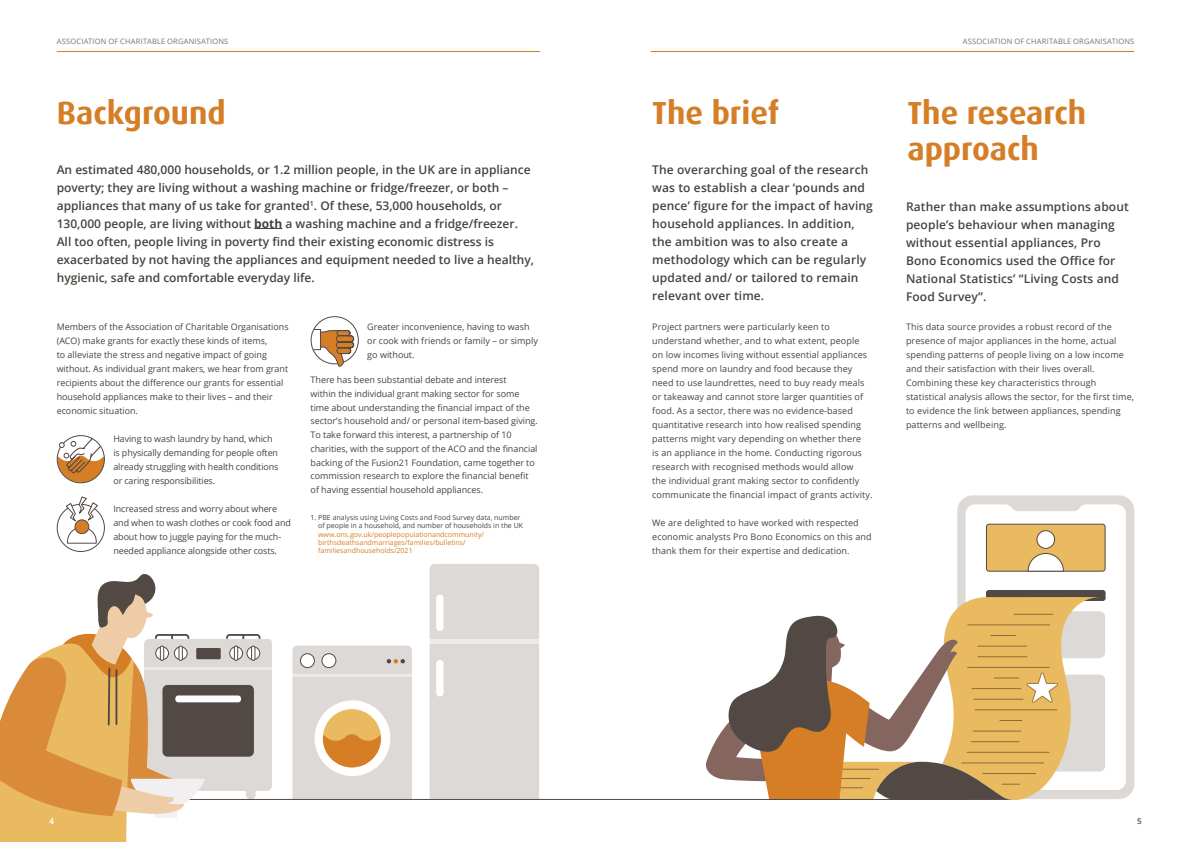
<style>
.page{position:relative;width:1191px;height:842px;background:#fff}
.page>*{position:absolute;margin:0;border:0;box-sizing:border-box;transform-origin:0 0}
.t1{font:700 32px/36px "Dax";color:#d57e26}
.t2{font:600 12px/18px "Open Sans";color:#45443e}
.t3{font:9px/14px "Open Sans";color:#45443e}
.t4{font:700 8px "Open Sans";color:#6c6d6e}
.t5{font:700 8px "Open Sans";color:#fff;scale:.95 1}
.t6{font:7.5px "Open Sans";letter-spacing:.025em;color:#75746e}
.t7{font:7px/8.4px "Open Sans";color:#d57e26}
.t8{font:7px/8.4px "Open Sans";color:#45443e}
.s1{font-weight:700}
</style>
<div class="page">
<div style="left:429px;top:564px;width:110px;height:235px;background:#dcd9d7"></div>
<div style="left:436px;top:594px;width:7px;height:37px;background:#fff;border-radius:4px"></div>
<div style="left:436px;top:660px;width:7px;height:36px;background:#fff;border-radius:4px"></div>
<div style="left:424px;top:639px;width:119px;height:5px;background:#edebea"></div>
<svg style="left:292px;top:646px;width:120px;height:153px;background:#e0d4c5"></svg>
<hr style="left:651px;top:51px;width:483px;height:1px;background:#d57e26">
<hr style="left:57px;top:51px;width:483px;height:1px;background:#d57e26">
<svg style="left:254px;top:228px;width:28px;height:1px"></svg>
<div style="left:57px;top:504px;width:48px;height:48px;border:1px solid #534944;border-radius:50%"></div>
<svg style="left:65px;top:496px;width:34px;height:48px"></svg>
<div style="left:310px;top:316px;width:49px;height:48px;border:1px solid #534944;border-radius:50%"></div>
<svg style="left:312px;top:328px;width:42px;height:39px"></svg>
<svg style="left:58px;top:437px;width:46px;height:46px"></svg>
<svg style="left:957px;top:495px;width:177px;height:304px;background:#dfdcda"></svg>
<svg style="left:965px;top:505px;width:160px;height:285px"></svg>
<div style="left:986px;top:590px;width:119px;height:11px;background:#534944;border-radius:3px"></div>
<div style="left:986px;top:524px;width:119px;height:47px;background:#eaba61;border-radius:3px"></div>
<div style="left:986px;top:524px;width:119px;height:48px;border:1px solid #534944;border-radius:3px"></div>
<div style="left:1037px;top:531px;width:17px;height:17px;background:#fff;border-radius:50%"></div>
<div style="left:1036px;top:530px;width:19px;height:19px;border:1px solid #534944;border-radius:50%"></div>
<svg style="left:1027px;top:553px;width:37px;height:19px"></svg>
<svg style="left:706px;top:597px;width:399px;height:203px"></svg>
<hr style="left:86px;top:799px;width:881px;height:1px;background:#534944">
<svg style="left:0;top:574px;width:272px;height:268px"></svg>
<p class="t6" style="left:57px;top:36px;width:173px">ASSOCIATION OF CHARITABLE ORGANISATIONS</p>
<p class="t6" style="left:962px;top:36px;width:173px">ASSOCIATION OF CHARITABLE ORGANISATIONS</p>
<h1 class="t1" style="left:57px;top:95px;width:170px">Background</h1>
<h1 class="t1" style="left:652px;top:95px;width:128px">The brief</h1>
<p class="t2" style="left:57px;top:160px;width:479px">An estimated 480,000 households, or 1.2 million people, in the UK are in appliance poverty; they are living without a washing machine or fridge/freezer, or both – appliances that many of us take for granted<sup>1</sup>. Of these, 53,000 households, or 130,000 people, are living without <span class="s1">both</span> a washing machine and a fridge/freezer.<br>All too often, people living in poverty find their existing economic distress is exacerbated by not having the appliances and equipment needed to live a healthy, hygienic, safe and comfortable everyday life.</p>
<p class="t2" style="left:652px;top:160px;width:222px">The overarching goal of the research was to establish a clear ‘pounds and pence’ figure for the impact of having household appliances. In addition, the ambition was to also create a methodology which can be regularly updated and/ or tailored to remain relevant over time.</p>
<p class="t3" style="left:652px;top:320px;width:222px">Project partners were particularly keen to understand whether, and to what extent, people on low incomes living without essential appliances spend more on laundry and food because they need to use laundrettes, need to buy ready meals or takeaway and cannot store larger quantities of food. As a sector, there was no evidence-based quantitative research into how realised spending patterns might vary depending on whether there<br>is an appliance in the home. Conducting rigorous research with recognised methods would allow<br>the individual grant making sector to confidently communicate the financial impact of grants activity.</p>
<p class="t3" style="left:652px;top:516px;width:221px">We are delighted to have worked with respected economic analysts Pro Bono Economics on this and thank them for their expertise and dedication.</p>
<p class="t3" style="left:57px;top:320px;width:233px">Members of the Association of Charitable Organisations (ACO) make grants for exactly these kinds of items,<br>to alleviate the stress and negative impact of going without. As individual grant makers, we hear from grant recipients about the difference our grants for essential household appliances make to their lives – and their economic situation.</p>
<p class="t3" style="left:113px;top:432px;width:166px">Having to wash laundry by hand, which is physically demanding for people often already struggling with health conditions or caring responsibilities.</p>
<p class="t3" style="left:113px;top:502px;width:179px">Increased stress and worry about where and when to wash clothes or cook food and about how to juggle paying for the much&shy;needed appliance alongside other costs.</p>
<p class="t3" style="left:367px;top:320px;width:172px">Greater inconvenience, having to wash or cook with friends or family – or simply go without.</p>
<p class="t3" style="left:310px;top:373px;width:229px">There has been substantial debate and interest<br>within the individual grant making sector for some time about understanding the financial impact of the sector’s household and/ or personal item-based giving.<br>To take forward this interest, a partnership of 10 charities, with the support of the ACO and the financial backing of the Fusion21 Foundation, came together to commission research to explore the financial benefit of having essential household appliances.</p>
<p class="t8" style="left:318px;top:513px;width:206px;text-indent:-8px">1. PBE analysis using Living Costs and Food Survey data, number of people in a household, and number of households in the UK</p>
<p class="t7" style="left:318px;top:530px;width:167px">www.ons.gov.uk/peoplepopulationandcommunity/ birthsdeathsandmarriages/families/bulletins/ familiesandhouseholds/2021</p>
<h1 class="t1" style="left:907px;top:95px;width:180px">The research approach</h1>
<h2 class="t2" style="left:906px;top:197px;width:224px">Rather than make assumptions about people’s behaviour when managing without essential appliances, Pro<br>Bono Economics used the Office for<br>National Statistics’ “Living Costs and<br>Food Survey”.</h2>
<p class="t3" style="left:906px;top:320px;width:229px">This data source provides a robust record of the presence of major appliances in the home, actual spending patterns of people living on a low income and their satisfaction with their lives overall.<br>Combining these key characteristics through statistical analysis allows the sector, for the first time, to evidence the link between appliances, spending patterns and wellbeing.</p>
<p class="t5" style="left:50px;top:815px;width:6px">4</p>
<p class="t4" style="left:1137px;top:815px;width:6px">5</p>
</div>
